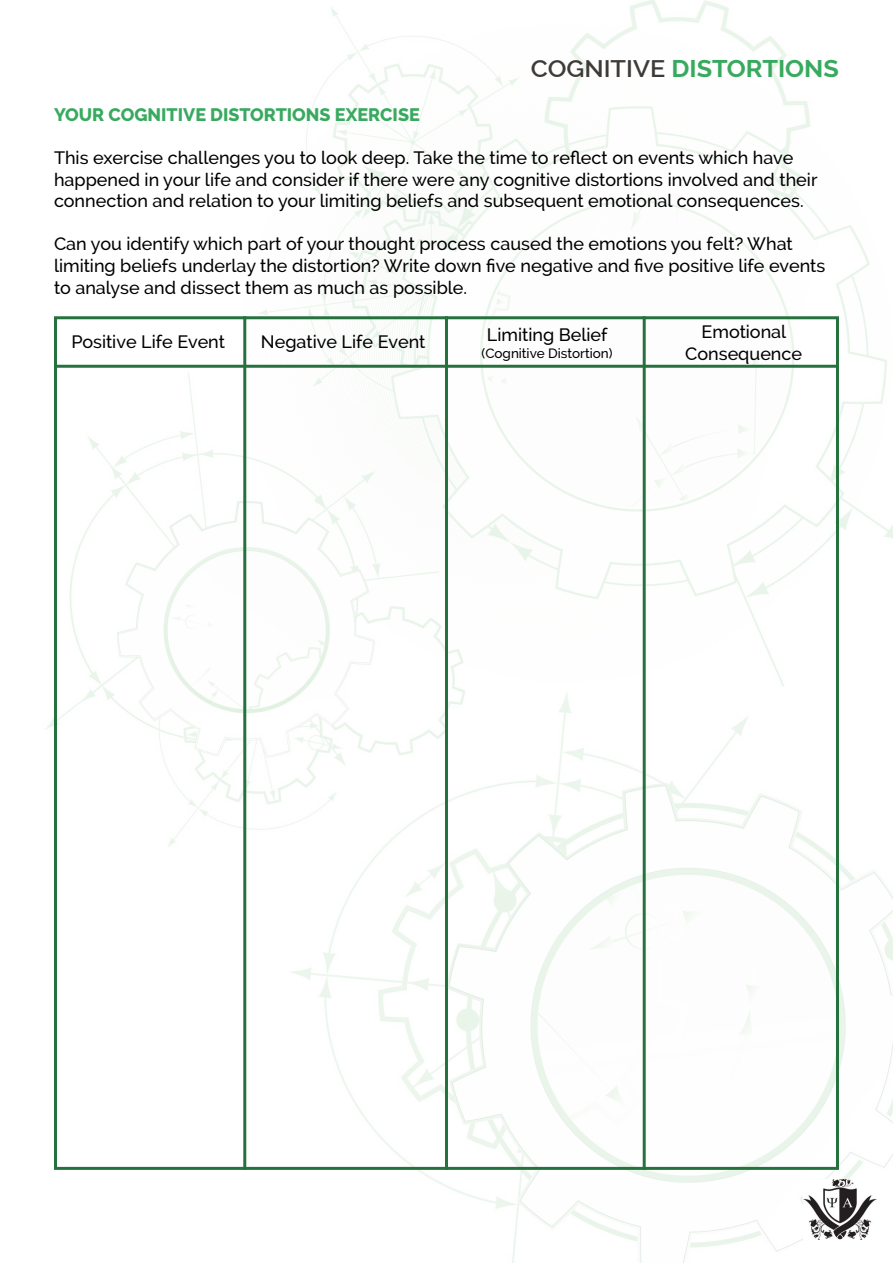
<style>
.page{position:relative;width:893px;height:1263px;background:#fff}
.page>*{position:absolute;margin:0;border:0;box-sizing:border-box;transform-origin:0 0}
.t1{font:700 24px "Raleway";color:#38aa5f;scale:1.05 1}
.t2{font:500 18px/21.6px "Raleway";color:#000}
.t3{font:800 18px "Raleway";color:#38aa5f}
.t4{font:500 13.5px "Raleway";color:#000}
.s1{font-weight:600;color:#3e3a38}
</style>
<div class="page">
<img style="left:46px;top:0;width:847px;height:1263px">
<img style="left:803px;top:1179px;width:73px;height:60px">
<hr style="left:55px;top:365px;width:782px;height:3px;background:#26723f">
<hr style="left:445px;top:316px;width:3px;height:854px;background:#26723f">
<hr style="left:643px;top:316px;width:3px;height:854px;background:#26723f">
<hr style="left:243px;top:316px;width:3px;height:854px;background:#26723f">
<h1 class="t1" style="left:531px;top:54px;width:295px"><span class="s1">COGNITIVE</span> DISTORTIONS</h1>
<p class="t3" style="left:54px;top:104px;width:367px">YOUR COGNITIVE DISTORTIONS EXERCISE</p>
<p class="t2" style="left:54px;top:147px;width:765px">This exercise challenges you to look deep. Take the time to reflect on events which have happened in your life and consider if there were any cognitive distortions involved and their connection and relation to your limiting beliefs and subsequent emotional consequences.</p>
<p class="t2" style="left:54px;top:233px;width:773px">Can you identify which part of your thought process caused the emotions you felt? What limiting beliefs underlay the distortion? Write down five negative and five positive life events to analyse and dissect them as much as possible.</p>
<p class="t2" style="left:71px;top:331px;width:155px">Positive Life Event</p>
<p class="t2" style="left:261px;top:331px;width:166px">Negative Life Event</p>
<p class="t2" style="left:487px;top:324px;width:122px">Limiting Belief</p>
<p class="t2" style="left:685px;top:321px;width:118px;text-align:center">Emotional<br>Consequence</p>
<p class="t4" style="left:482px;top:345px;width:133px">(Cognitive Distortion)</p>
</div>
